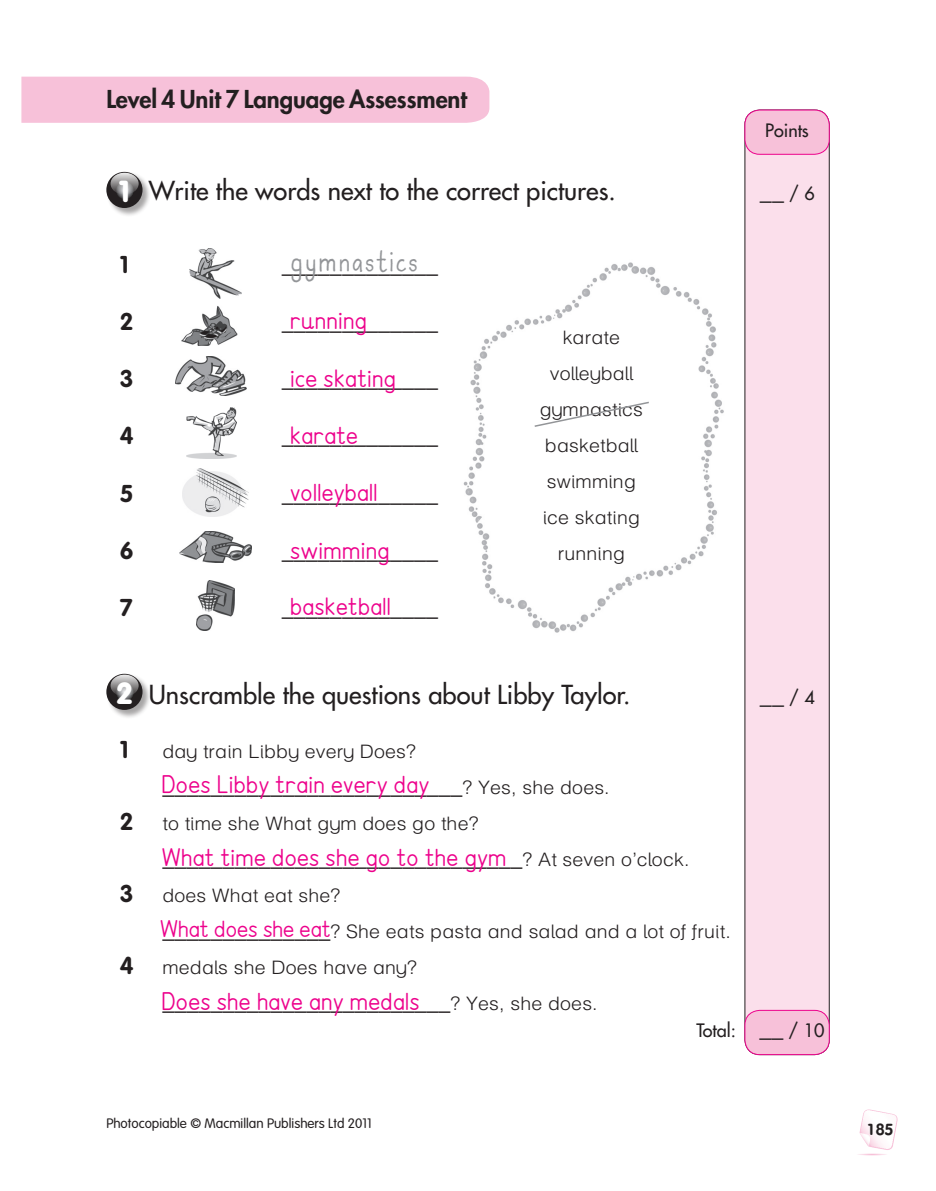
<style>
.page{position:relative;width:936px;height:1191px;background:#fff}
.page>*{position:absolute;margin:0;border:0;box-sizing:border-box;transform-origin:0 0}
.A___Activity_-_full{font:500 43.5px "DKD Infanttext";letter-spacing:.05em;color:#939598;scale:.8 1}
.T___Trace_-_37pt__a{font:30px "MM Int Infant";letter-spacing:.01em;color:#ed028c}
.R___Number{font:900 30px "VAG Rounded Std";color:#fff}
.T___Trace_-_37pt__a-2{font:28.5px "MM Int Infant";color:#ed028c}
.R___Rubric___after{font:500 25.5px "Futura Std";color:#231f20}
.A___Activity_-_full-2{font:300 24px "Mac Helv Infant";color:#231f20}
.P___prelim_B_Head{font:800 24px "Futura Std";letter-spacing:-.005em;color:#231f20}
.A___Activity_-_full-3{font:700 24px "VAG Rounded Std";color:#231f20}
.R___Rubric___after-2{font:300 24px "Mac Helv Infant";color:#231f20}
.t1{font:24px "PSL Omyim Pro";color:#231f20}
.A___Activity_-_full-4{font:300 18.6px "Mac Helv Infant";letter-spacing:.01em;color:#231f20;scale:1.05 1}
.t2{font:500 18px "Futura Std";letter-spacing:-.005em;color:#231f20}
.t3{font:300 13.5px "VAG Rounded Std";color:#231f20}
.s1{font-family:"Futura Std";font-weight:500;font-size:18px}
.s2{font-size:18.6px}
.s3{font-family:"VAG Rounded Std";font-weight:700;font-size:24px}
.s4{font-size:24px}
.s5{font-family:"Mac Helv Infant";font-weight:300;font-size:24px}
</style>
<div class="page">
<div style="left:744px;top:110px;width:85px;height:944px;background:#fbdfeb;border-radius:15px"></div>
<div style="left:744px;top:110px;width:85px;height:945px;border:1px solid #231f20;border-radius:15px"></div>
<div style="left:744px;top:110px;width:85px;height:44px;background:#f7c1d9;border-radius:15px"></div>
<div style="left:744px;top:110px;width:85px;height:45px;border:1px solid #ed028c;border-radius:15px"></div>
<div style="left:744px;top:1010px;width:85px;height:44px;background:#f7c1d9;border-radius:15px"></div>
<div style="left:744px;top:1010px;width:85px;height:45px;border:1px solid #ed028c;border-radius:15px"></div>
<div style="left:21px;top:77px;width:468px;height:46px;background:#f7c1d9"></div>
<img style="left:858px;top:1109px;width:39px;height:46px">
<img style="left:181px;top:306px;width:57px;height:39px">
<img style="left:176px;top:357px;width:70px;height:38px">
<img style="left:187px;top:407px;width:49px;height:51px">
<img style="left:197px;top:580px;width:37px;height:50px">
<img style="left:182px;top:468px;width:67px;height:48px">
<img style="left:179px;top:532px;width:73px;height:30px">
<img style="left:189px;top:248px;width:52px;height:50px">
<svg style="left:534px;top:401px;width:115px;height:26px"></svg>
<div style="left:106px;top:172px;width:45px;height:45px;background:#231f20;opacity:.4"></div>
<svg style="left:106px;top:172px;width:36px;height:36px"></svg>
<svg style="left:110px;top:173px;width:29px;height:22px"></svg>
<div style="left:106px;top:673px;width:45px;height:46px;background:#231f20;opacity:.4"></div>
<svg style="left:106px;top:674px;width:36px;height:36px"></svg>
<svg style="left:110px;top:674px;width:29px;height:22px"></svg>
<p class="P___prelim_B_Head" style="left:106px;top:84px;width:362px">Level 4 Unit 7 Language Assessment</p>
<p class="t2" style="left:765px;top:119px;width:45px">Points</p>
<p class="R___Number" style="left:120px;top:173px;width:11px">1</p>
<p class="R___Rubric___after" style="left:149px;top:175px;width:468px">Write the words next to the correct pictures.</p>
<p class="R___Rubric___after-2" style="left:760px;top:177px;width:56px">__ <span class="s1">/ 6</span></p>
<p class="A___Activity_-_full-3" style="left:120px;top:250px;width:10px">1</p>
<p class="A___Activity_-_full-3" style="left:120px;top:307px;width:15px">2</p>
<p class="A___Activity_-_full-3" style="left:120px;top:365px;width:15px">3</p>
<p class="A___Activity_-_full-3" style="left:120px;top:422px;width:15px">4</p>
<p class="A___Activity_-_full-3" style="left:120px;top:479px;width:15px">5</p>
<p class="A___Activity_-_full-3" style="left:120px;top:536px;width:15px">6</p>
<p class="A___Activity_-_full-3" style="left:120px;top:594px;width:14px">7</p>
<p class="A___Activity_-_full" style="left:290px;top:243px;width:161px">gymnastics</p>
<p class="A___Activity_-_full-2" style="left:282px;top:249px;width:157px">_____________</p>
<p class="T___Trace_-_37pt__a" style="left:290px;top:308px;width:78px">running</p>
<p class="T___Trace_-_37pt__a" style="left:290px;top:366px;width:107px">ice skating</p>
<p class="T___Trace_-_37pt__a" style="left:290px;top:422px;width:69px">karate</p>
<p class="T___Trace_-_37pt__a" style="left:290px;top:479px;width:89px">volleyball</p>
<p class="T___Trace_-_37pt__a" style="left:290px;top:537px;width:101px">swimming</p>
<p class="T___Trace_-_37pt__a" style="left:290px;top:593px;width:102px">basketball</p>
<p class="A___Activity_-_full-2" style="left:282px;top:306px;width:157px">_____________</p>
<p class="A___Activity_-_full-2" style="left:282px;top:364px;width:157px">_____________</p>
<p class="A___Activity_-_full-2" style="left:282px;top:421px;width:157px">_____________</p>
<p class="A___Activity_-_full-2" style="left:282px;top:478px;width:157px">_____________</p>
<p class="A___Activity_-_full-2" style="left:282px;top:535px;width:157px">_____________</p>
<p class="A___Activity_-_full-2" style="left:282px;top:593px;width:157px">_____________</p>
<p class="A___Activity_-_full-4" style="left:562px;top:326px;width:56px">karate</p>
<p class="A___Activity_-_full-4" style="left:549px;top:362px;width:81px">volleyball</p>
<p class="A___Activity_-_full-4" style="left:539px;top:398px;width:100px">gymnastics</p>
<p class="A___Activity_-_full-4" style="left:545px;top:434px;width:90px">basketball</p>
<p class="A___Activity_-_full-4" style="left:546px;top:470px;width:86px">swimming</p>
<p class="A___Activity_-_full-4" style="left:542px;top:506px;width:94px">ice skating</p>
<p class="A___Activity_-_full-4" style="left:557px;top:542px;width:66px">running</p>
<p class="R___Number" style="left:117px;top:675px;width:16px">2</p>
<p class="R___Rubric___after" style="left:149px;top:679px;width:483px">Unscramble the questions about Libby Taylor.</p>
<p class="R___Rubric___after-2" style="left:760px;top:681px;width:56px">__ <span class="s1">/ 4</span></p>
<p class="A___Activity_-_full-3" style="left:120px;top:736px;width:10px">1</p>
<p class="A___Activity_-_full-4" style="left:162px;top:740px;width:243px">day train Libby every Does?</p>
<p class="A___Activity_-_full-2" style="left:162px;top:771px;width:449px">_________________________<span class="s2">? Yes, she does.</span></p>
<p class="A___Activity_-_full-4" style="left:120px;top:812px;width:343px"><span class="s3">2</span> to time she What gym does go the?</p>
<p class="A___Activity_-_full-2" style="left:162px;top:843px;width:528px">______________________________<span class="s2">? At seven o’clock.</span></p>
<p class="A___Activity_-_full-4" style="left:120px;top:884px;width:211px"><span class="s3">3</span> does What eat she?</p>
<p class="A___Activity_-_full-4" style="left:162px;top:920px;width:543px"><span class="s4">______________</span>? She eats pasta and salad and a lot of fruit.</p>
<p class="A___Activity_-_full-4" style="left:120px;top:956px;width:284px"><span class="s3">4</span> medals she Does have any?</p>
<p class="A___Activity_-_full-2" style="left:162px;top:987px;width:437px">________________________<span class="s2">? Yes, she does.</span></p>
<p class="T___Trace_-_37pt__a" style="left:162px;top:772px;width:269px">Does Libby train every day</p>
<p class="T___Trace_-_37pt__a" style="left:162px;top:845px;width:346px">What time does she go to the gym</p>
<p class="T___Trace_-_37pt__a-2" style="left:160px;top:917px;width:172px">What does she eat</p>
<p class="T___Trace_-_37pt__a" style="left:162px;top:989px;width:259px">Does she have any medals</p>
<p class="t2" style="left:696px;top:1019px;width:130px">Total: <span class="s5">__</span> / 10</p>
<p class="t3" style="left:106px;top:1116px;width:267px">Photocopiable © Macmillan Publishers Ltd 2011</p>
<p class="t1" style="left:866px;top:1116px;width:28px">185</p>
</div>
